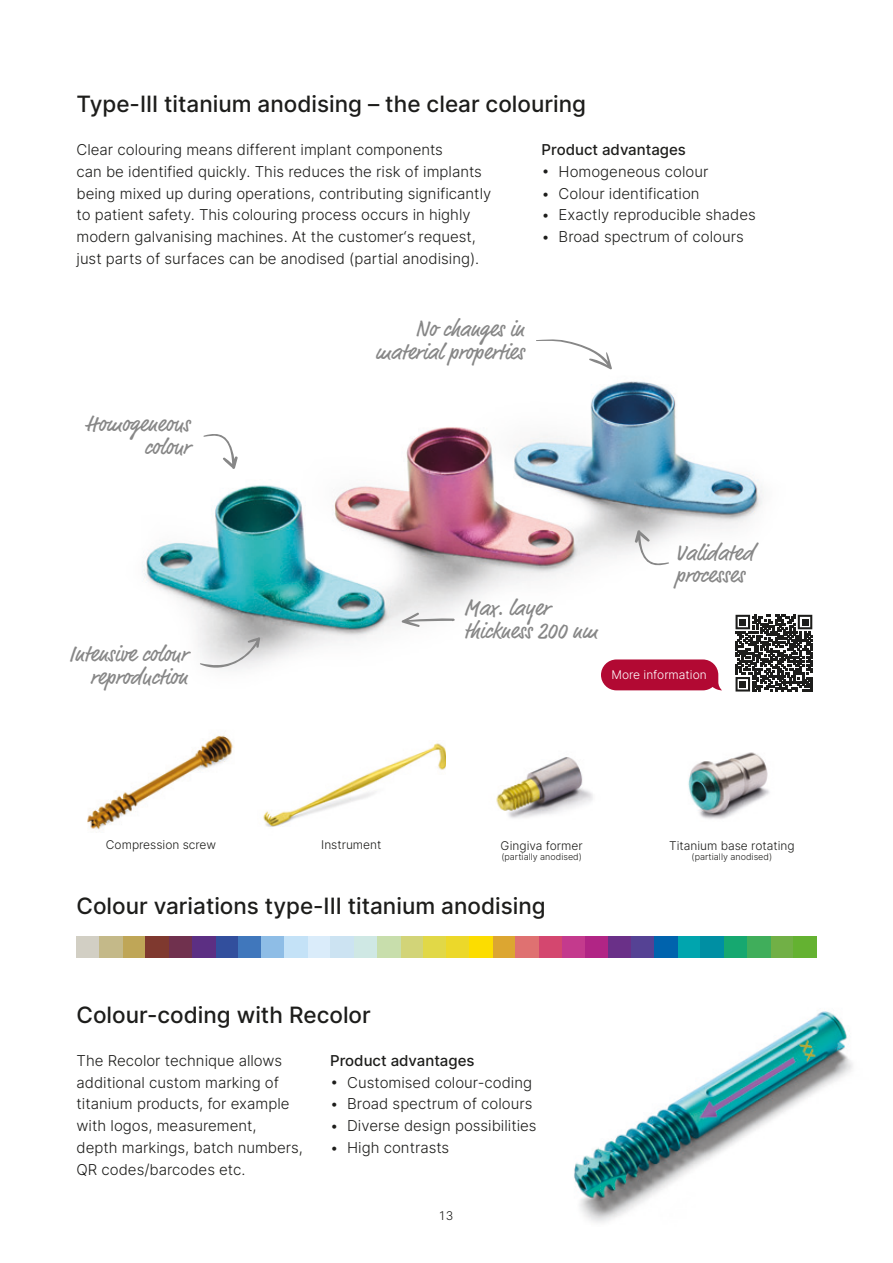
<style>
.page{position:relative;width:893px;height:1263px;background:#fff}
.page>*{position:absolute;margin:0;border:0;box-sizing:border-box;transform-origin:0 0}
.t1{font:22.5px/22.5px "Market";color:#878787;text-align:right}
.t2{font:500 22.5px "Inter";color:#1d1d1b}
.t3{font:300 15px/21.8px "Inter";color:#1d1d1b}
.t4{font:500 15px "Inter";color:#1d1d1b}
.t5{font:300 12px "Inter";color:#1d1d1b}
.t6{font:300 12px "Inter";color:#fff}
.t7{font:300 9px "Inter";color:#1d1d1b}
</style>
<div class="page">
<img style="left:574px;top:1011px;width:279px;height:212px">
<img style="left:87px;top:735px;width:146px;height:98px">
<img style="left:263px;top:741px;width:182px;height:86px">
<img style="left:688px;top:752px;width:82px;height:67px">
<img style="left:496px;top:757px;width:97px;height:61px">
<div style="left:77px;top:936px;width:23px;height:22px;background:#d2cfc4"></div>
<div style="left:123px;top:936px;width:23px;height:22px;background:#bfa657"></div>
<div style="left:100px;top:936px;width:23px;height:22px;background:#c4b989"></div>
<div style="left:146px;top:936px;width:23px;height:22px;background:#7f392f"></div>
<div style="left:169px;top:936px;width:23px;height:22px;background:#70314e"></div>
<div style="left:215px;top:936px;width:23px;height:22px;background:#324f9d"></div>
<div style="left:192px;top:936px;width:23px;height:22px;background:#5c2f83"></div>
<div style="left:238px;top:936px;width:24px;height:22px;background:#4077bc"></div>
<div style="left:262px;top:936px;width:23px;height:22px;background:#8ebde6"></div>
<div style="left:308px;top:936px;width:23px;height:22px;background:#daecfa"></div>
<div style="left:285px;top:936px;width:23px;height:22px;background:#c4e2f7"></div>
<div style="left:331px;top:936px;width:23px;height:22px;background:#cce3f2"></div>
<div style="left:354px;top:936px;width:23px;height:22px;background:#cfe8e4"></div>
<div style="left:400px;top:936px;width:23px;height:22px;background:#d2d478"></div>
<div style="left:377px;top:936px;width:23px;height:22px;background:#c8deac"></div>
<div style="left:423px;top:936px;width:23px;height:22px;background:#e1d847"></div>
<div style="left:446px;top:936px;width:24px;height:22px;background:#ecd82a"></div>
<div style="left:493px;top:936px;width:23px;height:22px;background:#dca631"></div>
<div style="left:470px;top:936px;width:23px;height:22px;background:#fcdd00"></div>
<div style="left:516px;top:936px;width:23px;height:22px;background:#df7171"></div>
<div style="left:539px;top:936px;width:23px;height:22px;background:#d4476f"></div>
<div style="left:562px;top:936px;width:23px;height:22px;background:#c43a8d"></div>
<div style="left:585px;top:936px;width:23px;height:22px;background:#b12585"></div>
<div style="left:608px;top:936px;width:23px;height:22px;background:#6a3088"></div>
<div style="left:631px;top:936px;width:24px;height:22px;background:#554294"></div>
<div style="left:678px;top:936px;width:23px;height:22px;background:#00a5ae"></div>
<div style="left:655px;top:936px;width:23px;height:22px;background:#0063ad"></div>
<div style="left:701px;top:936px;width:23px;height:22px;background:#008fa3"></div>
<div style="left:724px;top:936px;width:23px;height:22px;background:#16a870"></div>
<div style="left:770px;top:936px;width:23px;height:22px;background:#71b046"></div>
<div style="left:747px;top:936px;width:23px;height:22px;background:#40ae5b"></div>
<div style="left:793px;top:936px;width:23px;height:22px;background:#64b231"></div>
<img style="left:143px;top:381px;width:620px;height:310px">
<svg style="left:401px;top:612px;width:54px;height:15px"></svg>
<svg style="left:536px;top:339px;width:76px;height:31px"></svg>
<svg style="left:200px;top:637px;width:60px;height:36px"></svg>
<svg style="left:634px;top:530px;width:36px;height:39px"></svg>
<svg style="left:202px;top:430px;width:36px;height:39px"></svg>
<div style="left:731px;top:611px;width:85px;height:85px;background:#fff"></div>
<svg style="left:735px;top:615px;width:77px;height:77px"></svg>
<svg style="left:601px;top:659px;width:121px;height:31px"></svg>
<h1 class="t2" style="left:77px;top:87px;width:511px">Type-III titanium anodising – the clear colouring</h1>
<p class="t3" style="left:77px;top:139px;width:416px">Clear colouring means different implant components<br>can be identified quickly. This reduces the risk of implants being mixed up during operations, contributing significantly to patient safety. This colouring process occurs in highly modern galvanising machines. At the customer‘s request, just parts of surfaces can be anodised (partial anodising).</p>
<p class="t4" style="left:542px;top:139px;width:146px">Product advantages</p>
<p class="t3" style="left:542px;top:160px;width:168px">• Homogeneous colour</p>
<p class="t3" style="left:542px;top:182px;width:160px">• Colour identification</p>
<p class="t3" style="left:542px;top:204px;width:216px">• Exactly reproducible shades</p>
<p class="t3" style="left:542px;top:225px;width:204px">• Broad spectrum of colours</p>
<h1 class="t1" style="left:86px;top:415px;width:106px">Homogeneous colour</h1>
<h1 class="t1" style="left:376px;top:319px;width:150px">No changes in material properties</h1>
<h1 class="t1" style="left:675px;top:543px;width:80px;text-align:left">Validated processes</h1>
<h1 class="t1" style="left:69px;top:644px;width:120px">Intensive colour reproduction</h1>
<h1 class="t1" style="left:464px;top:599px;width:135px;text-align:left">Max. layer thickness 200 nm</h1>
<p class="t6" style="left:611px;top:666px;width:97px">More information</p>
<p class="t5" style="left:106px;top:836px;width:112px">Compression screw</p>
<p class="t5" style="left:321px;top:836px;width:62px">Instrument</p>
<p class="t5" style="left:669px;top:836px;width:127px">Titanium base rotating</p>
<p class="t7" style="left:692px;top:851px;width:82px">(partially anodised)</p>
<p class="t5" style="left:500px;top:836px;width:84px">Gingiva former</p>
<p class="t7" style="left:501px;top:851px;width:82px">(partially anodised)</p>
<h1 class="t2" style="left:77px;top:890px;width:471px">Colour variations type-III titanium anodising</h1>
<h1 class="t2" style="left:77px;top:998px;width:296px">Colour-coding with Recolor</h1>
<p class="t4" style="left:330px;top:1050px;width:146px">Product advantages</p>
<p class="t3" style="left:330px;top:1071px;width:203px">• Customised colour-coding</p>
<p class="t3" style="left:330px;top:1093px;width:204px">• Broad spectrum of colours</p>
<p class="t3" style="left:330px;top:1114px;width:208px">• Diverse design possibilities</p>
<p class="t3" style="left:330px;top:1136px;width:121px">• High contrasts</p>
<p class="t3" style="left:77px;top:1049px;width:228px">The Recolor technique allows additional custom marking of titanium products, for example with logos, measurement,<br>depth markings, batch numbers,<br>QR codes/barcodes etc.</p>
<p class="t5" style="left:440px;top:1207px;width:15px">13</p>
</div>
